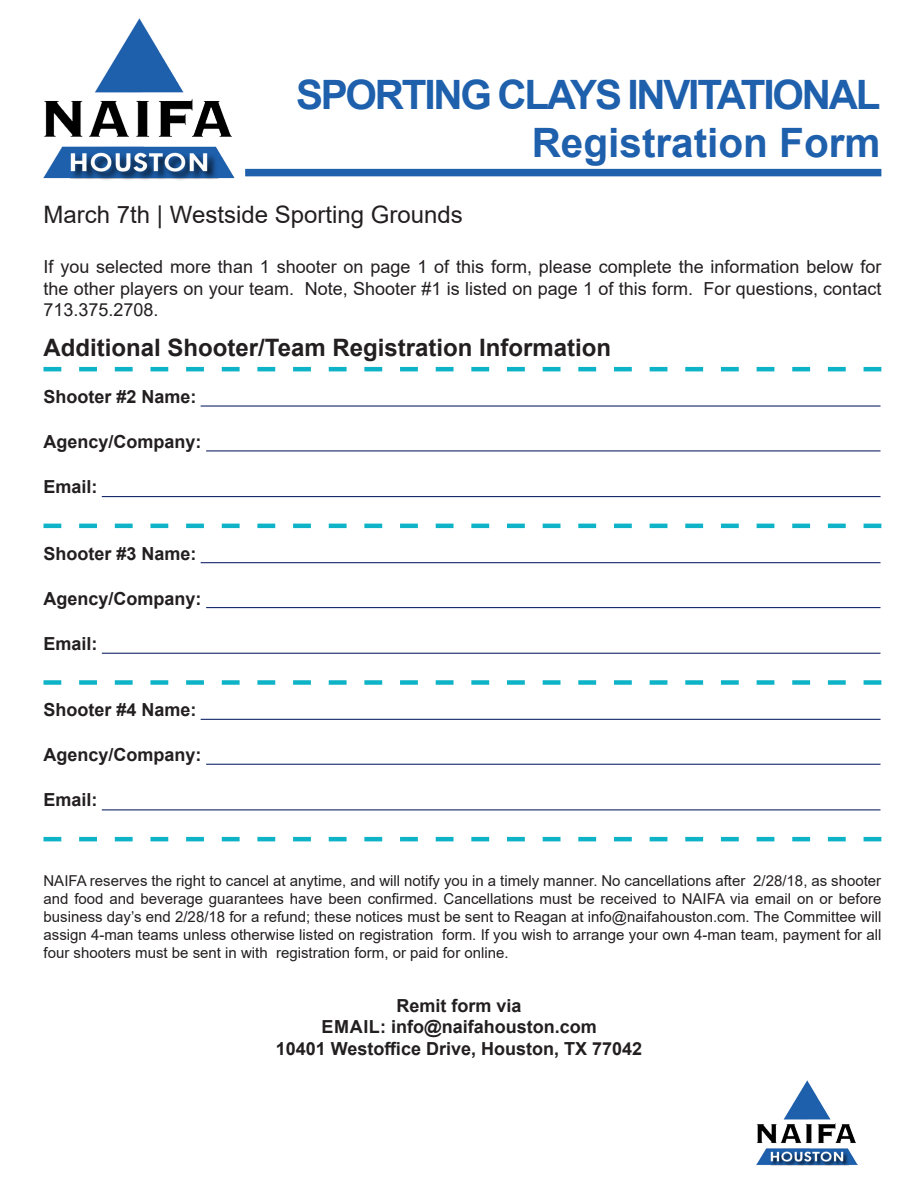
<style>
.page{position:relative;width:918px;height:1188px;background:#fff}
.page>*{position:absolute;margin:0;border:0;box-sizing:border-box;transform-origin:0 0}
.t1{font:700 40.5px "Arial";letter-spacing:-.055em;color:#1e60ac}
.t2{font:700 40.5px "Arial";color:#1e60ac}
.t3{font:700 24px "Arial";color:#231f20}
.t4{font:24px "Arial";color:#231f20}
.t5{font:18px/21.6px "Arial";color:#231f20;text-align:justify}
.t6{font:700 18px "Arial";color:#231f20}
.t7{font:15px/18px "Arial";color:#231f20;text-align:justify}
</style>
<div class="page">
<img style="left:44px;top:19px;width:190px;height:161px">
<hr style="left:201px;top:405px;width:679px;height:2px;background:#16296b">
<hr style="left:206px;top:450px;width:674px;height:1px;background:#16296b">
<hr style="left:102px;top:496px;width:778px;height:1px;background:#16296b">
<div style="left:245px;top:169px;width:636px;height:7px;background:#1e60ac"></div>
<svg style="left:44px;top:367px;width:837px;height:4px"></svg>
<hr style="left:201px;top:562px;width:679px;height:1px;background:#16296b">
<hr style="left:206px;top:607px;width:674px;height:1px;background:#16296b">
<hr style="left:102px;top:653px;width:778px;height:1px;background:#16296b">
<hr style="left:201px;top:719px;width:679px;height:1px;background:#16296b">
<hr style="left:206px;top:764px;width:674px;height:1px;background:#16296b">
<hr style="left:102px;top:809px;width:778px;height:1px;background:#16296b">
<svg style="left:44px;top:524px;width:837px;height:4px"></svg>
<svg style="left:44px;top:680px;width:837px;height:5px"></svg>
<svg style="left:44px;top:837px;width:837px;height:4px"></svg>
<img style="left:756px;top:1080px;width:102px;height:86px">
<p class="t1" style="left:296px;top:66px;width:586px">SPORTING CLAYS INVITATIONAL</p>
<p class="t2" style="left:532px;top:115px;width:350px">Registration Form</p>
<p class="t4" style="left:44px;top:198px;width:421px">March 7th | Westside Sporting Grounds</p>
<p class="t5" style="left:44px;top:256px;width:839px">If you selected more than 1 shooter on page 1 of this form, please complete the information below for the other players on your team. Note, Shooter #1 is listed on page 1 of this form. For questions, contact 713.375.2708.</p>
<p class="t3" style="left:44px;top:331px;width:569px">Additional Shooter/Team Registration Information</p>
<p class="t6" style="left:44px;top:384px;width:155px">Shooter #2 Name:</p>
<p class="t6" style="left:44px;top:429px;width:160px">Agency/Company:</p>
<p class="t6" style="left:44px;top:474px;width:56px">Email:</p>
<p class="t6" style="left:44px;top:541px;width:155px">Shooter #3 Name:</p>
<p class="t6" style="left:44px;top:586px;width:160px">Agency/Company:</p>
<p class="t6" style="left:44px;top:631px;width:56px">Email:</p>
<p class="t6" style="left:44px;top:697px;width:155px">Shooter #4 Name:</p>
<p class="t6" style="left:44px;top:742px;width:160px">Agency/Company:</p>
<p class="t6" style="left:44px;top:787px;width:56px">Email:</p>
<p class="t7" style="left:44px;top:871px;width:839px">NAIFA reserves the right to cancel at anytime, and will notify you in a timely manner. No cancellations after 2/28/18, as shooter and food and beverage guarantees have been confirmed. Cancellations must be received to NAIFA via email on or before business day’s end 2/28/18 for a refund; these notices must be sent to Reagan at info@naifahouston.com. The Committee will assign 4-man teams unless otherwise listed on registration form. If you wish to arrange your own 4-man team, payment for all four shooters must be sent in with registration form, or paid for online.</p>
<p class="t6" style="left:396px;top:993px;width:127px">Remit form via</p>
<p class="t6" style="left:321px;top:1014px;width:277px">EMAIL: info@naifahouston.com</p>
<p class="t6" style="left:276px;top:1036px;width:368px">10401 Westoffice Drive, Houston, TX 77042</p>
</div>
